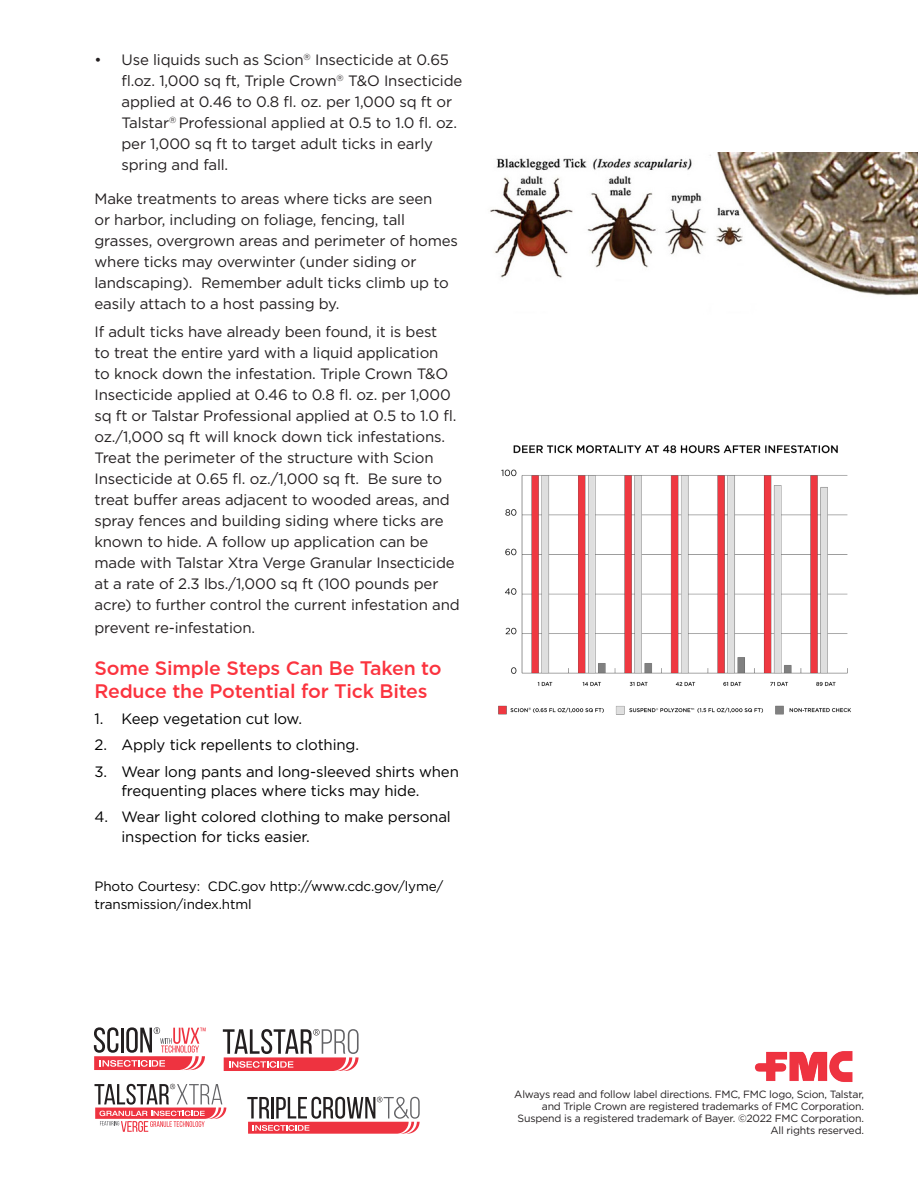
<style>
.page{position:relative;width:918px;height:1188px;background:#fff}
.page>*{position:absolute;margin:0;border:0;box-sizing:border-box;transform-origin:0 0}
.Subheading{font:500 19.5px/22.5px "Gotham Pro";letter-spacing:-.01em;color:#fb333e}
.Body_Copy{font:15px/21px "Gotham Pro";letter-spacing:-.01em;color:#231f20}
.t1{font:15px/19.5px "Gotham Pro";letter-spacing:-.01em;color:#000}
.Body_Copy-2{font:13.5px/18px "Gotham Pro";letter-spacing:-.01em;color:#000}
.t2{font:10.5px/12px "Gotham Pro";letter-spacing:-.02em;color:#231f20;text-align:right}
</style>
<div class="page">
<img style="left:754px;top:1051px;width:99px;height:31px">
<svg style="left:223px;top:1029px;width:136px;height:42px"></svg>
<svg style="left:94px;top:1027px;width:112px;height:43px"></svg>
<svg style="left:247px;top:1097px;width:173px;height:37px"></svg>
<img style="left:498px;top:445px;width:353px;height:270px">
<svg style="left:95px;top:1084px;width:131px;height:48px"></svg>
<img style="left:490px;top:152px;width:428px;height:144px">
<p class="Body_Copy" style="left:122px;top:49px;width:342px;text-indent:-27px">• Use liquids such as Scion<sup>®</sup> Insecticide at 0.65 fl.oz. 1,000 sq ft, Triple Crown<sup>®</sup> T&amp;O Insecticide applied at 0.46 to 0.8 fl. oz. per 1,000 sq ft or Talstar<sup>®</sup> Professional applied at 0.5 to 1.0 fl. oz. per 1,000 sq ft to target adult ticks in early spring and fall.</p>
<p class="Body_Copy" style="left:94px;top:189px;width:365px">Make treatments to areas where ticks are seen<br>or harbor, including on foliage, fencing, tall grasses, overgrown areas and perimeter of homes where ticks may overwinter (under siding or landscaping). Remember adult ticks climb up to easily attach to a host passing by.</p>
<p class="Body_Copy" style="left:94px;top:321px;width:367px">If adult ticks have already been found, it is best<br>to treat the entire yard with a liquid application<br>to knock down the infestation. Triple Crown T&amp;O Insecticide applied at 0.46 to 0.8 fl. oz. per 1,000 sq ft or Talstar Professional applied at 0.5 to 1.0 fl. oz./1,000 sq ft will knock down tick infestations.<br>Treat the perimeter of the structure with Scion Insecticide at 0.65 fl. oz./1,000 sq ft. Be sure to treat buffer areas adjacent to wooded areas, and spray fences and building siding where ticks are known to hide. A follow up application can be made with Talstar Xtra Verge Granular Insecticide at a rate of 2.3 lbs./1,000 sq ft (100 pounds per acre) to further control the current infestation and</p>
<p class="Body_Copy" style="left:94px;top:617px;width:162px">prevent re-infestation.</p>
<p class="Subheading" style="left:94px;top:657px;width:349px">Some Simple Steps Can Be Taken to<br>Reduce the Potential for Tick Bites</p>
<p class="t1" style="left:94px;top:709px;width:209px">1. Keep vegetation cut low.</p>
<p class="t1" style="left:94px;top:735px;width:266px">2. Apply tick repellents to clothing.</p>
<p class="t1" style="left:122px;top:762px;width:339px;text-indent:-27px">3. Wear long pants and long-sleeved shirts when frequenting places where ticks may hide.</p>
<p class="t1" style="left:122px;top:807px;width:331px;text-indent:-27px">4. Wear light colored clothing to make personal inspection for ticks easier.</p>
<p class="Body_Copy-2" style="left:94px;top:878px;width:350px">Photo Courtesy: CDC.gov http://www.cdc.gov/lyme/ transmission/index.html</p>
<p class="t2" style="left:514px;top:1088px;width:351px">Always read and follow label directions. FMC, FMC logo, Scion, Talstar, and Triple Crown are registered trademarks of FMC Corporation.<br>Suspend is a registered trademark of Bayer. ©2022 FMC Corporation.<br>All rights reserved.</p>
</div>
